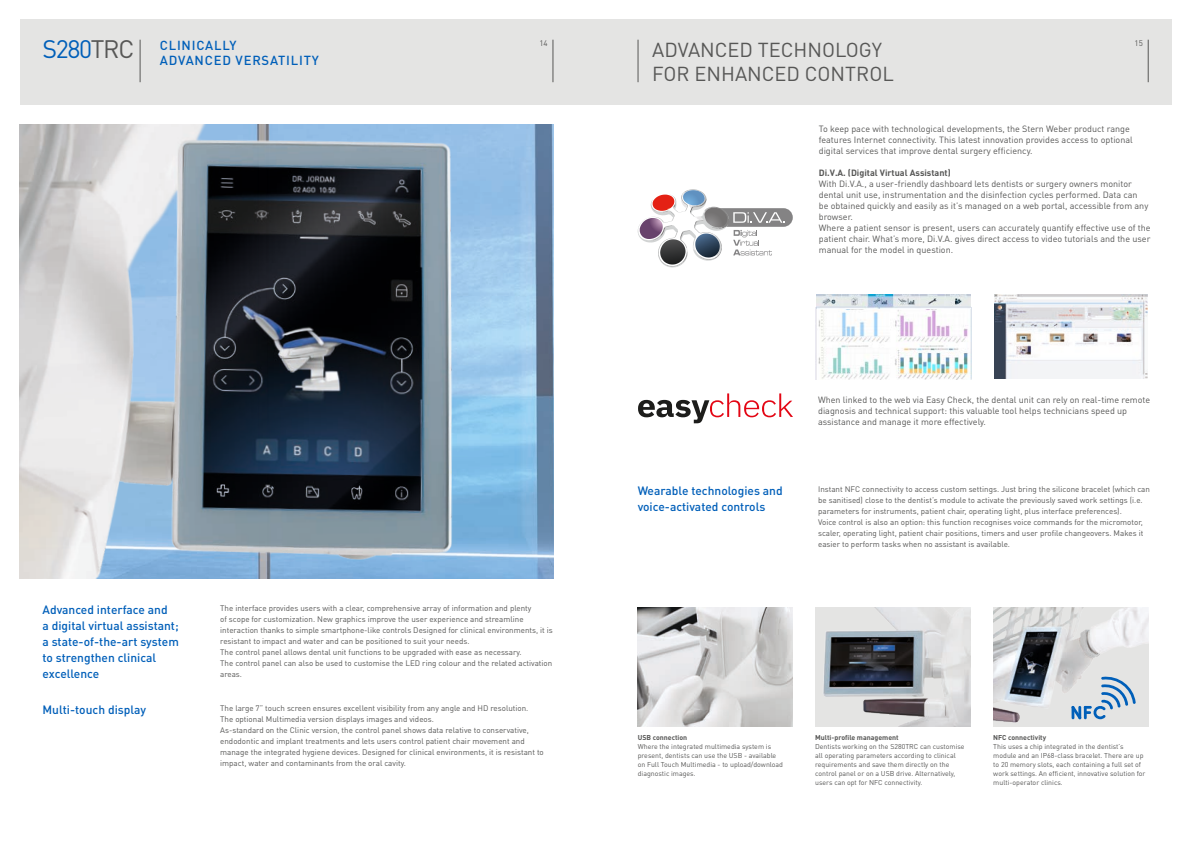
<style>
.page{position:relative;width:1191px;height:842px;background:#fff}
.page>*{position:absolute;margin:0;border:0;box-sizing:border-box;transform-origin:0 0}
.t1{font:20px/24px "DIN Pro";color:#575756}
.t2{font:500 13px "DIN Pro";letter-spacing:.06em;color:#005fb9}
.t3{font:500 12px/16px "DIN Pro";color:#005fb9}
.t4{font:9px/11px "DIN Pro";color:#575756}
.t5{font:700 9px "DIN Pro";color:#575756}
.t6{font:8px/11px "DIN Pro";color:#575756}
.t7{font:7px/9px "DIN Pro";color:#575756}
.t8{font:700 7px "DIN Pro";color:#575756}
.s1{font-weight:400;font-size:25px}
.s2{font-weight:400;font-size:25px;color:#575756}
</style>
<div class="page">
<img style="left:20px;top:125px;width:533px;height:453px">
<div style="left:20px;top:20px;width:1151px;height:85px;background:#e4e4e3"></div>
<hr style="left:553px;top:40px;width:1px;height:42px;background:#575756">
<hr style="left:1148px;top:40px;width:1px;height:42px;background:#575756">
<hr style="left:638px;top:40px;width:1px;height:42px;background:#575756">
<hr style="left:140px;top:40px;width:1px;height:42px;background:#575756">
<img style="left:638px;top:607px;width:155px;height:119px">
<img style="left:815px;top:607px;width:155px;height:119px">
<img style="left:993px;top:607px;width:155px;height:119px">
<div style="left:710px;top:208px;width:83px;height:19px;background:#848384;border-radius:9px"></div>
<svg style="left:637px;top:189px;width:148px;height:79px"></svg>
<img style="left:815px;top:294px;width:156px;height:85px">
<svg style="left:1071px;top:675px;width:64px;height:44px;background:#b5c8da"></svg>
<svg style="left:638px;top:393px;width:155px;height:30px"></svg>
<img style="left:994px;top:294px;width:153px;height:84px">
<h2 class="t2" style="left:43px;top:36px;width:195px"><span class="s1">S280</span><span class="s2">TRC</span> CLINICALLY</h2>
<p class="t6" style="left:539px;top:37px;width:10px">14</p>
<p class="t6" style="left:1134px;top:37px;width:10px">15</p>
<h2 class="t2" style="left:160px;top:52px;width:160px">ADVANCED VERSATILITY</h2>
<h1 class="t1" style="left:652px;top:37px;width:243px">ADVANCED TECHNOLOGY<br>FOR ENHANCED CONTROL</h1>
<p class="t4" style="left:819px;top:122px;width:315px">To keep pace with technological developments, the Stern Weber product range features Internet connectivity. This latest innovation provides access to optional digital services that improve dental surgery efficiency.</p>
<p class="t5" style="left:819px;top:166px;width:133px">Di.V.A. (Digital Virtual Assistant)</p>
<p class="t4" style="left:819px;top:177px;width:333px">With Di.V.A., a user-friendly dashboard lets dentists or surgery owners monitor dental unit use, instrumentation and the disinfection cycles performed. Data can<br>be obtained quickly and easily as it’s managed on a web portal, accessible from any browser.<br>Where a patient sensor is present, users can accurately quantify effective use of the patient chair. What’s more, Di.V.A. gives direct access to video tutorials and the user manual for the model in question.</p>
<h3 class="t3" style="left:43px;top:601px;width:138px">Advanced interface and<br>a digital virtual assistant; a state-of-the-art system to strengthen clinical excellence</h3>
<h3 class="t3" style="left:43px;top:701px;width:105px">Multi-touch display</h3>
<p class="t6" style="left:220px;top:602px;width:334px">The interface provides users with a clear, comprehensive array of information and plenty<br>of scope for customization. New graphics improve the user experience and streamline interaction thanks to simple smartphone-like controls Designed for clinical environments, it is resistant to impact and water and can be positioned to suit your needs.<br>The control panel allows dental unit functions to be upgraded with ease as necessary.<br>The control panel can also be used to customise the LED ring colour and the related activation areas.</p>
<p class="t6" style="left:220px;top:702px;width:325px">The large 7” touch screen ensures excellent visibility from any angle and HD resolution.<br>The optional Multimedia version displays images and videos.<br>As-standard on the Clinic version, the control panel shows data relative to conservative, endodontic and implant treatments and lets users control patient chair movement and manage the integrated hygiene devices. Designed for clinical environments, it is resistant to impact, water and contaminants from the oral cavity.</p>
<h3 class="t3" style="left:637px;top:482px;width:146px">Wearable technologies and voice-activated controls</h3>
<p class="t4" style="left:818px;top:394px;width:333px">When linked to the web via Easy Check, the dental unit can rely on real-time remote diagnosis and technical support: this valuable tool helps technicians speed up assistance and manage it more effectively.</p>
<p class="t6" style="left:818px;top:483px;width:333px">Instant NFC connectivity to access custom settings. Just bring the silicone bracelet (which can be sanitised) close to the dentist’s module to activate the previously saved work settings (i.e. parameters for instruments, patient chair, operating light, plus interface preferences).<br>Voice control is also an option: this function recognises voice commands for the micromotor, scaler, operating light, patient chair positions, timers and user profile changeovers. Makes it easier to perform tasks when no assistant is available.</p>
<p class="t8" style="left:638px;top:733px;width:51px">USB connection</p>
<p class="t7" style="left:638px;top:742px;width:147px">Where the integrated multimedia system is present, dentists can use the USB - available on Full Touch Multimedia - to upload/download diagnostic images.</p>
<p class="t8" style="left:815px;top:733px;width:85px">Multi-profile management</p>
<p class="t7" style="left:815px;top:742px;width:151px">Dentists working on the S280TRC can customise all operating parameters according to clinical requirements and save them directly on the control panel or on a USB drive. Alternatively, users can opt for NFC connectivity.</p>
<p class="t8" style="left:993px;top:733px;width:54px">NFC connectivity</p>
<p class="t7" style="left:993px;top:742px;width:154px">This uses a chip integrated in the dentist’s module and an IP68-class bracelet. There are up to 20 memory slots, each containing a full set of work settings. An efficient, innovative solution for multi-operator clinics.</p>
</div>
